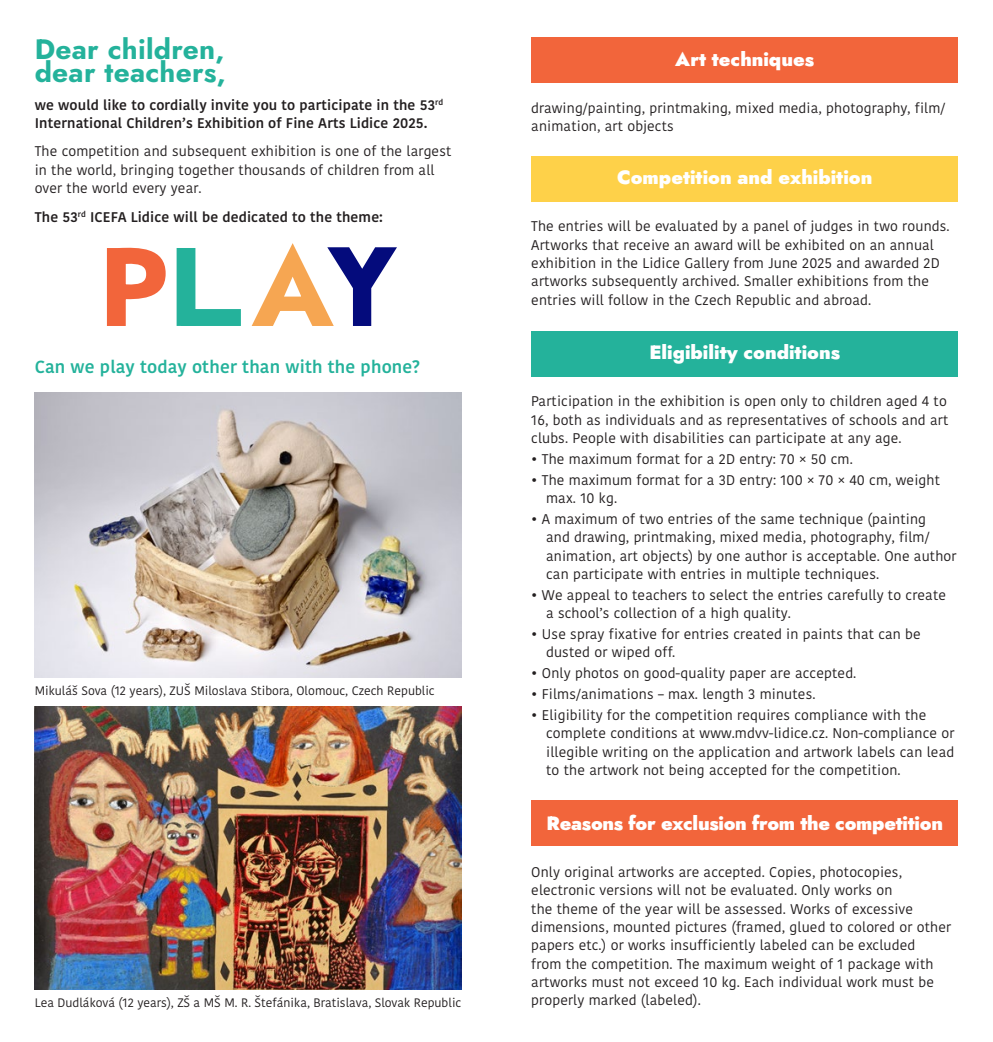
<style>
.page{position:relative;width:993px;height:1042px;background:#fff}
.page>*{position:absolute;margin:0;border:0;box-sizing:border-box;transform-origin:0 0}
.t1{font:700 28px/22.8px "Jost";letter-spacing:.01em;color:#24b29b}
.t2{font:900 19.25px "Jost";color:#fff}
.t3{font:600 17.5px "Kohinoor Bangla";letter-spacing:.01em;color:#24b29b}
.t4{font:14px/18.4px "Kohinoor Bangla";letter-spacing:.01em;color:#231f20}
.t5{font:600 14px/18.4px "Kohinoor Bangla";letter-spacing:.01em;color:#231f20}
.t6{font:12.25px "Kohinoor Bangla";color:#231f20}
</style>
<div class="page">
<img style="left:35px;top:393px;width:426px;height:284px">
<img style="left:35px;top:707px;width:426px;height:282px">
<div style="left:531px;top:37px;width:426px;height:46px;background:#f2653b"></div>
<div style="left:531px;top:800px;width:426px;height:46px;background:#f2653b"></div>
<div style="left:531px;top:156px;width:426px;height:46px;background:#fed149"></div>
<div style="left:531px;top:331px;width:426px;height:45px;background:#24b29b"></div>
<svg style="left:176px;top:248px;width:65px;height:78px"></svg>
<svg style="left:107px;top:247px;width:59px;height:79px"></svg>
<svg style="left:251px;top:243px;width:146px;height:83px"></svg>
<p class="t1" style="left:35px;top:38px;width:193px">Dear children, dear teachers,</p>
<p class="t5" style="left:35px;top:95px;width:410px">we would like to cordially invite you to participate in the 53<sup>rd<br></sup>International Children’s Exhibition of Fine Arts Lidice 2025.</p>
<p class="t4" style="left:35px;top:142px;width:418px">The competition and subsequent exhibition is one of the largest in the world, bringing together thousands of children from all over the world every year.</p>
<p class="t5" style="left:35px;top:207px;width:350px">The 53<sup>rd</sup> ICEFA Lidice will be dedicated to the theme:</p>
<p class="t3" style="left:35px;top:352px;width:386px">Can we play today other than with the phone?</p>
<p class="t6" style="left:35px;top:681px;width:401px">Mikuláš Sova (12 years), ZUŠ Miloslava Stibora, Olomouc, Czech Republic</p>
<p class="t6" style="left:35px;top:993px;width:428px">Lea Dudláková (12 years), ZŠ a MŠ M. R. Štefánika, Bratislava, Slovak Republic</p>
<p class="t2" style="left:675px;top:46px;width:140px">Art techniques</p>
<p class="t4" style="left:531px;top:98px;width:415px">drawing/painting, printmaking, mixed media, photography, film/ animation, art objects</p>
<p class="t2" style="left:617px;top:165px;width:257px">Competition and exhibition</p>
<p class="t4" style="left:531px;top:217px;width:420px">The entries will be evaluated by a panel of judges in two rounds.<br>Artworks that receive an award will be exhibited on an annual exhibition in the Lidice Gallery from June 2025 and awarded 2D artworks subsequently archived. Smaller exhibitions from the entries will follow in the Czech Republic and abroad.</p>
<p class="t2" style="left:649px;top:339px;width:192px">Eligibility conditions</p>
<p class="t4" style="left:531px;top:392px;width:418px;text-align:justify">Participation in the exhibition is open only to children aged 4 to 16, both as individuals and as representatives of schools and art clubs. People with disabilities can participate at any age.</p>
<p class="t4" style="left:531px;top:449px;width:323px">• The maximum format for a 2D entry: 70 × 50 cm.</p>
<p class="t4" style="left:546px;top:470px;width:395px;text-indent:-15px">• The maximum format for a 3D entry: 100 × 70 × 40 cm, weight max. 10 kg.</p>
<p class="t4" style="left:546px;top:509px;width:412px;text-indent:-15px">• A maximum of two entries of the same technique (painting<br>and drawing, printmaking, mixed media, photography, film/ animation, art objects) by one author is acceptable. One author can participate with entries in multiple techniques.</p>
<p class="t4" style="left:546px;top:585px;width:401px;text-indent:-15px">• We appeal to teachers to select the entries carefully to create a school’s collection of a high quality.</p>
<p class="t4" style="left:546px;top:625px;width:376px;text-indent:-15px">• Use spray fixative for entries created in paints that can be dusted or wiped off.</p>
<p class="t4" style="left:531px;top:664px;width:326px">• Only photos on good-quality paper are accepted.</p>
<p class="t4" style="left:531px;top:685px;width:286px">• Films/animations – max. length 3 minutes.</p>
<p class="t4" style="left:546px;top:706px;width:409px;text-indent:-15px">• Eligibility for the competition requires compliance with the complete conditions at www.mdvv-lidice.cz. Non-compliance or illegible writing on the application and artwork labels can lead to the artwork not being accepted for the competition.</p>
<p class="t2" style="left:546px;top:810px;width:398px">Reasons for exclusion from the competition</p>
<p class="t4" style="left:531px;top:862px;width:421px">Only original artworks are accepted. Copies, photocopies, electronic versions will not be evaluated. Only works on<br>the theme of the year will be assessed. Works of excessive dimensions, mounted pictures (framed, glued to colored or other papers etc.) or works insufficiently labeled can be excluded<br>from the competition. The maximum weight of 1 package with artworks must not exceed 10 kg. Each individual work must be properly marked (labeled).</p>
</div>
